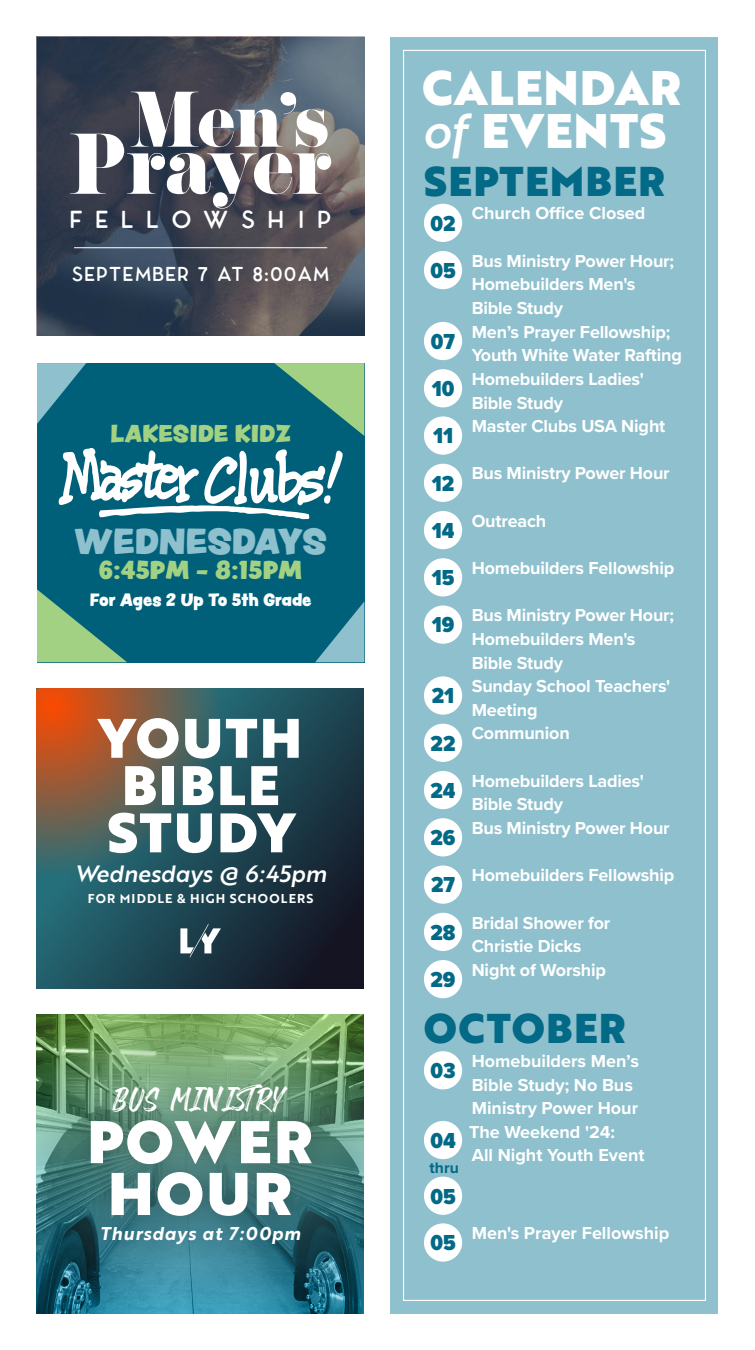
<style>
.page{position:relative;width:755px;height:1350px;background:#fff}
.page>*{position:absolute;margin:0;border:0;box-sizing:border-box;transform-origin:0 0}
.t1{font:58.5px/51.8px "Brother 1816 Black";letter-spacing:.04em;color:#fff;text-align:center}
.t2{font:54px/47.2px "Brother 1816 Black";letter-spacing:.04em;color:#fff}
.t3{font:49.5px "Vacations Brush";color:#fff}
.t4{font:47.25px/42.8px "Brother 1816 Black";letter-spacing:.02em;color:#fff}
.t5{font:40.5px "Brother 1816 Black";letter-spacing:.03em;color:#026986}
.t6{font:31.95px "Peachy Keen JF";color:#8ec0cd}
.t7{font:600 24.75px "Carino Sans";letter-spacing:.5em;color:#fff}
.t8{font:22.95px "Brother 1816 Medium Italic";color:#fff}
.t9{font:22.95px "Peachy Keen JF";color:#a3d183}
.t10{font:900 22.5px "Proxima Nova Cond";color:#026986}
.t11{font:21.38px "Peachy Keen JF";color:#a3d183}
.t12{font:600 20.25px "Carino Sans";letter-spacing:.05em;color:#fff}
.t13{font:700 18px/23.6px "Proxima Nova";letter-spacing:-.01em;color:#fff}
.t14{font:18px "Brother 1816 Bold Italic";letter-spacing:.05em;color:#fff}
.t15{font:15.75px "Peachy Keen JF";color:#fff}
.t16{font:700 15.75px "Proxima Nova";color:#026986}
.t17{font:12.6px "Brother 1816 Bold";letter-spacing:.09em;color:#fff}
.s1{font-family:"Brother 1816 Medium Italic"}
</style>
<div class="page">
<div style="left:391px;top:37px;width:327px;height:1276px;background:#8ec0cd"></div>
<div style="left:424px;top:204px;width:38px;height:38px;background:#fff;border-radius:50%"></div>
<div style="left:424px;top:251px;width:38px;height:38px;background:#fff;border-radius:50%"></div>
<div style="left:424px;top:322px;width:38px;height:38px;background:#fff;border-radius:50%"></div>
<div style="left:424px;top:369px;width:38px;height:38px;background:#fff;border-radius:50%"></div>
<div style="left:424px;top:416px;width:38px;height:39px;background:#fff;border-radius:50%"></div>
<div style="left:424px;top:464px;width:38px;height:38px;background:#fff;border-radius:50%"></div>
<div style="left:424px;top:511px;width:38px;height:38px;background:#fff;border-radius:50%"></div>
<div style="left:424px;top:558px;width:38px;height:38px;background:#fff;border-radius:50%"></div>
<div style="left:424px;top:605px;width:38px;height:39px;background:#fff;border-radius:50%"></div>
<div style="left:424px;top:676px;width:38px;height:38px;background:#fff;border-radius:50%"></div>
<div style="left:424px;top:723px;width:38px;height:39px;background:#fff;border-radius:50%"></div>
<div style="left:424px;top:771px;width:38px;height:38px;background:#fff;border-radius:50%"></div>
<div style="left:424px;top:818px;width:38px;height:38px;background:#fff;border-radius:50%"></div>
<div style="left:424px;top:865px;width:38px;height:38px;background:#fff;border-radius:50%"></div>
<div style="left:424px;top:912px;width:38px;height:39px;background:#fff;border-radius:50%"></div>
<div style="left:424px;top:960px;width:38px;height:38px;background:#fff;border-radius:50%"></div>
<div style="left:424px;top:1051px;width:38px;height:38px;background:#fff;border-radius:50%"></div>
<div style="left:424px;top:1120px;width:38px;height:39px;background:#fff;border-radius:50%"></div>
<div style="left:424px;top:1176px;width:38px;height:38px;background:#fff;border-radius:50%"></div>
<div style="left:424px;top:1223px;width:38px;height:38px;background:#fff;border-radius:50%"></div>
<img style="left:36px;top:1014px;width:328px;height:299px">
<div style="left:68px;top:1062px;width:265px;height:201px;background:#000;opacity:.3"></div>
<svg style="left:36px;top:689px;width:328px;height:299px;background:#1c3f4c"></svg>
<svg style="left:36px;top:689px;width:188px;height:189px;background:#655c4d"></svg>
<svg style="left:180px;top:923px;width:41px;height:35px"></svg>
<div style="left:37px;top:363px;width:327px;height:299px;background:#00607a"></div>
<svg style="left:59px;top:448px;width:284px;height:71px"></svg>
<svg style="left:37px;top:589px;width:90px;height:73px"></svg>
<svg style="left:274px;top:363px;width:90px;height:73px"></svg>
<svg style="left:315px;top:602px;width:49px;height:60px"></svg>
<svg style="left:37px;top:363px;width:49px;height:61px"></svg>
<img style="left:37px;top:37px;width:327px;height:299px">
<svg style="left:70px;top:92px;width:261px;height:117px"></svg>
<hr style="left:74px;top:247px;width:253px;height:1px;background:#fff">
<h3 class="t7" style="left:70px;top:202px;width:263px">FELLOWSHIP</h3>
<p class="t12" style="left:72px;top:260px;width:259px">SEPTEMBER 7 AT 8:00AM</p>
<p class="t11" style="left:110px;top:417px;width:182px">LAKESIDE KIDZ</p>
<h3 class="t6" style="left:74px;top:517px;width:254px">WEDNESDAYS</h3>
<p class="t9" style="left:99px;top:552px;width:205px">6:45PM - 8:15PM</p>
<p class="t15" style="left:90px;top:588px;width:223px">For Ages 2 Up To 5th Grade</p>
<h2 class="t2" style="left:99px;top:713px;width:204px">YOUTH<br>BIBLE<br>STUDY</h2>
<p class="t8" style="left:75px;top:856px;width:253px">Wednesdays @ 6:45pm</p>
<p class="t17" style="left:88px;top:889px;width:227px">FOR MIDDLE &amp; HIGH SCHOOLERS</p>
<h3 class="t3" style="left:112px;top:1075px;width:177px">bus ministry</h3>
<h1 class="t1" style="left:87px;top:1114px;width:227px">POWER<br>HOUR</h1>
<p class="t14" style="left:100px;top:1219px;width:202px">Thursdays at 7:00pm</p>
<h3 class="t4" style="left:422px;top:65px;width:261px">CALENDAR <span class="s1">of</span> EVENTS</h3>
<h3 class="t5" style="left:424px;top:150px;width:243px">SEPTEMBER</h3>
<p class="t10" style="left:430px;top:210px;width:27px">02</p>
<p class="t13" style="left:472px;top:202px;width:175px">Church Office Closed</p>
<p class="t10" style="left:430px;top:257px;width:27px">05</p>
<p class="t13" style="left:472px;top:249px;width:204px">Bus Ministry Power Hour;<br>Homebuilders Men's<br>Bible Study</p>
<p class="t10" style="left:431px;top:328px;width:26px">07</p>
<p class="t13" style="left:472px;top:320px;width:212px">Men’s Prayer Fellowship;<br>Youth White Water Rafting</p>
<p class="t10" style="left:432px;top:375px;width:24px">10</p>
<p class="t13" style="left:472px;top:368px;width:174px">Homebuilders Ladies'<br>Bible Study</p>
<p class="t10" style="left:433px;top:422px;width:21px">11</p>
<p class="t13" style="left:472px;top:415px;width:195px">Master Clubs USA Night</p>
<p class="t10" style="left:432px;top:469px;width:24px">12</p>
<p class="t10" style="left:432px;top:517px;width:24px">14</p>
<p class="t10" style="left:432px;top:564px;width:24px">15</p>
<p class="t13" style="left:472px;top:462px;width:200px">Bus Ministry Power Hour</p>
<p class="t13" style="left:472px;top:509px;width:76px">Outreach</p>
<p class="t13" style="left:472px;top:557px;width:204px">Homebuilders Fellowship</p>
<p class="t10" style="left:432px;top:611px;width:24px">19</p>
<p class="t13" style="left:472px;top:604px;width:204px">Bus Ministry Power Hour;<br>Homebuilders Men's<br>Bible Study</p>
<p class="t10" style="left:432px;top:682px;width:24px">21</p>
<p class="t13" style="left:472px;top:675px;width:200px">Sunday School Teachers'<br>Meeting</p>
<p class="t10" style="left:431px;top:729px;width:26px">22</p>
<p class="t13" style="left:472px;top:722px;width:100px">Communion</p>
<p class="t10" style="left:430px;top:777px;width:27px">24</p>
<p class="t13" style="left:472px;top:769px;width:174px">Homebuilders Ladies'<br>Bible Study</p>
<p class="t10" style="left:431px;top:824px;width:26px">26</p>
<p class="t13" style="left:472px;top:816px;width:200px">Bus Ministry Power Hour</p>
<p class="t10" style="left:431px;top:871px;width:25px">27</p>
<p class="t13" style="left:472px;top:864px;width:204px">Homebuilders Fellowship</p>
<p class="t10" style="left:430px;top:918px;width:27px">28</p>
<p class="t13" style="left:472px;top:911px;width:140px">Bridal Shower for<br>Christie Dicks</p>
<p class="t10" style="left:431px;top:966px;width:26px">29</p>
<p class="t13" style="left:472px;top:958px;width:136px">Night of Worship</p>
<h3 class="t5" style="left:424px;top:997px;width:204px">OCTOBER</h3>
<p class="t10" style="left:430px;top:1057px;width:27px">03</p>
<p class="t13" style="left:472px;top:1049px;width:169px">Homebuilders Men’s<br>Bible Study; No Bus<br>Ministry Power Hour</p>
<p class="t10" style="left:430px;top:1126px;width:27px">04</p>
<p class="t13" style="left:469px;top:1120px;width:177px">The Weekend '24:<br>All Night Youth Event</p>
<p class="t16" style="left:430px;top:1158px;width:31px">thru</p>
<p class="t10" style="left:430px;top:1182px;width:27px">05</p>
<p class="t10" style="left:430px;top:1229px;width:27px">05</p>
<p class="t13" style="left:472px;top:1221px;width:199px">Men's Prayer Fellowship</p>
</div>
